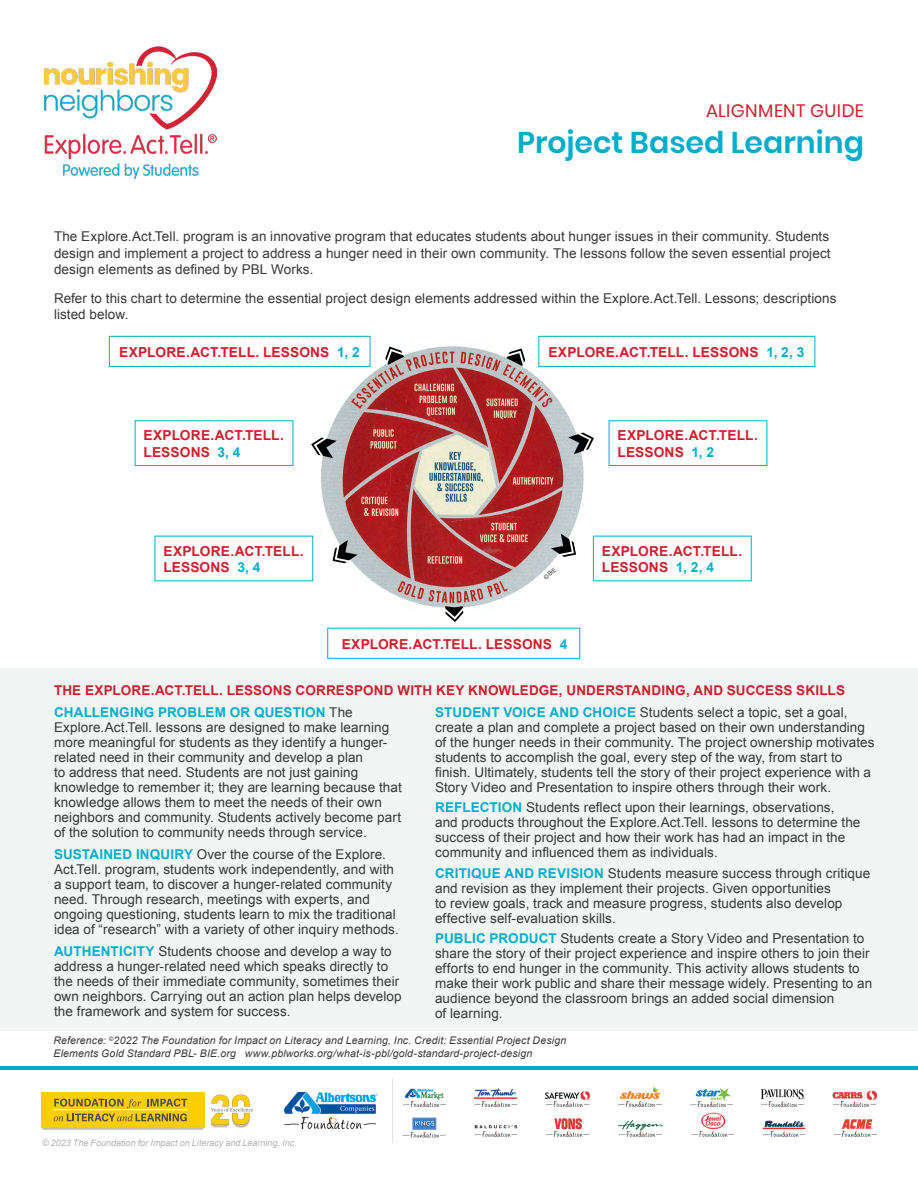
<style>
.page{position:relative;width:918px;height:1188px;background:#fff}
.page>*{position:absolute;margin:0;border:0;box-sizing:border-box;transform-origin:0 0}
.t1{font:600 30px "Poppins";color:#00aeca}
.t2{font:18px "Poppins";letter-spacing:.015em;color:#cf202f}
.t3{font:700 13.8px/16.5px "Arial";letter-spacing:.01em;color:#cf202f}
.t4{font:13.5px/15px "Arial";letter-spacing:.005em;color:#373737}
.t5{font:700 13.5px/22.5px "Arial";letter-spacing:.01em;color:#cf202f;text-align:right}
.t6{font:italic 10.5px/12.6px "Arial";letter-spacing:.015em;color:#373737}
.t7{font:italic 9px "Arial";color:#b1b3b6}
.t8{font:300 5.85px "Helvetica";color:#000}
.s1{color:#00aeca}
.s2{font-weight:400;color:#373737}
.s3{font-weight:700;color:#00aeca}
</style>
<div class="page">
<img style="left:285px;top:1078px;width:592px;height:64px">
<svg style="left:211px;top:1095px;width:42px;height:33px"></svg>
<svg style="left:41px;top:1092px;width:164px;height:38px;background:#e0ba1c"></svg>
<hr style="left:54px;top:1109px;width:133px;height:1px;background:#fff">
<hr style="left:0;top:1066px;width:918px;height:4px;background:#00aeca">
<img style="left:44px;top:47px;width:172px;height:132px">
<div style="left:0;top:668px;width:918px;height:363px;background:#f3f4f4"></div>
<div style="left:609px;top:420px;width:158px;height:46px;border:1px solid #00aeca"></div>
<div style="left:135px;top:420px;width:158px;height:46px;border:1px solid #00aeca"></div>
<div style="left:327px;top:628px;width:253px;height:31px;border:1px solid #00aeca"></div>
<img style="left:320px;top:342px;width:264px;height:271px">
<svg style="left:568px;top:433px;width:26px;height:21px"></svg>
<svg style="left:311px;top:438px;width:26px;height:20px"></svg>
<svg style="left:445px;top:606px;width:18px;height:16px"></svg>
<svg style="left:385px;top:347px;width:19px;height:18px"></svg>
<svg style="left:506px;top:348px;width:19px;height:18px"></svg>
<svg style="left:543px;top:534px;width:33px;height:44px"></svg>
<svg style="left:333px;top:540px;width:25px;height:23px"></svg>
<div style="left:539px;top:336px;width:276px;height:31px;border:1px solid #00aeca"></div>
<div style="left:109px;top:336px;width:261px;height:31px;border:1px solid #00aeca"></div>
<h2 class="t2" style="left:706px;top:101px;width:159px">ALIGNMENT GUIDE</h2>
<h1 class="t1" style="left:517px;top:125px;width:348px">Project Based Learning</h1>
<p class="t4" style="left:54px;top:228px;width:778px;line-height:16.5px;text-align:justify">The Explore.Act.Tell. program is an innovative program that educates students about hunger issues in their community. Students design and implement a project to address a hunger need in their own community. The lessons follow the seven essential project design elements as defined by PBL Works.</p>
<p class="t4" style="left:54px;top:290px;width:784px;line-height:16.5px">Refer to this chart to determine the essential project design elements addressed within the Explore.Act.Tell. Lessons; descriptions listed below.</p>
<p class="t3" style="left:119px;top:344px;width:242px">EXPLORE.ACT.TELL. LESSONS <span class="s1">1, 2</span></p>
<p class="t3" style="left:548px;top:344px;width:258px">EXPLORE.ACT.TELL. LESSONS <span class="s1">1, 2, 3</span></p>
<p class="t3" style="left:144px;top:428px;width:142px">EXPLORE.ACT.TELL.<br>LESSONS <span class="s1">3, 4</span></p>
<p class="t3" style="left:163px;top:543px;width:142px">EXPLORE.ACT.TELL.<br>LESSONS <span class="s1">3, 4</span></p>
<p class="t8" style="left:542px;top:575px;width:16px;rotate:-42deg">©BIE</p>
<p class="t3" style="left:342px;top:636px;width:227px">EXPLORE.ACT.TELL. LESSONS <span class="s1">4</span></p>
<p class="t3" style="left:618px;top:428px;width:142px">EXPLORE.ACT.TELL.<br>LESSONS <span class="s1">1, 2</span></p>
<p class="t3" style="left:602px;top:543px;width:142px">EXPLORE.ACT.TELL.<br>LESSONS <span class="s1">1, 2, 4</span></p>
<p class="t5" style="left:54px;top:679px;width:795px">THE EXPLORE.ACT.TELL. LESSONS CORRESPOND WITH KEY KNOWLEDGE, UNDERSTANDING, AND SUCCESS SKILLS<br><span class="s1">STUDENT VOICE AND CHOICE</span> <span class="s2">Students select a topic, set a goal,</span></p>
<p class="t4" style="left:435px;top:720px;width:441px">create a plan and complete a project based on their own understanding of the hunger needs in their community. The project ownership motivates students to accomplish the goal, every step of the way, from start to finish. Ultimately, students tell the story of their project experience with a Story Video and Presentation to inspire others through their work.</p>
<p class="t4" style="left:435px;top:800px;width:427px"><span class="s3">REFLECTION</span> Students reflect upon their learnings, observations, and products throughout the Explore.Act.Tell. lessons to determine the success of their project and how their work has had an impact in the community and influenced them as individuals.</p>
<p class="t4" style="left:435px;top:865px;width:437px"><span class="s3">CRITIQUE AND REVISION</span> Students measure success through critique and revision as they implement their projects. Given opportunities<br>to review goals, track and measure progress, students also develop effective self-evaluation skills.</p>
<p class="t4" style="left:435px;top:931px;width:439px"><span class="s3">PUBLIC PRODUCT</span> Students create a Story Video and Presentation to share the story of their project experience and inspire others to join their efforts to end hunger in the community. This activity allows students to make their work public and share their message widely. Presenting to an audience beyond the classroom brings an added social dimension<br>of learning.</p>
<p class="t6" style="left:54px;top:1034px;width:514px">Reference: <sup>©</sup>2022 The Foundation for Impact on Literacy and Learning, Inc. Credit: Essential Project Design<br>Elements Gold Standard PBL- BIE.org www.pblworks.org/what-is-pbl/gold-standard-project-design</p>
<p class="t4" style="left:54px;top:705px;width:349px"><span class="s3">CHALLENGING PROBLEM OR QUESTION</span> The Explore.Act.Tell. lessons are designed to make learning more meaningful for students as they identify a hunger&shy;related need in their community and develop a plan<br>to address that need. Students are not just gaining knowledge to remember it; they are learning because that knowledge allows them to meet the needs of their own neighbors and community. Students actively become part of the solution to community needs through service.</p>
<p class="t4" style="left:54px;top:847px;width:346px"><span class="s3">SUSTAINED INQUIRY</span> Over the course of the Explore.<br>Act.Tell. program, students work independently, and with a support team, to discover a hunger-related community need. Through research, meetings with experts, and ongoing questioning, students learn to mix the traditional idea of “research” with a variety of other inquiry methods.</p>
<p class="t4" style="left:54px;top:943px;width:349px"><span class="s3">AUTHENTICITY</span> Students choose and develop a way to address a hunger-related need which speaks directly to the needs of their immediate community, sometimes their own neighbors. Carrying out an action plan helps develop the framework and system for success.</p>
<p class="t7" style="left:42px;top:1137px;width:256px">© 2023 The Foundation for Impact on Literacy and Learning, Inc.</p>
</div>
